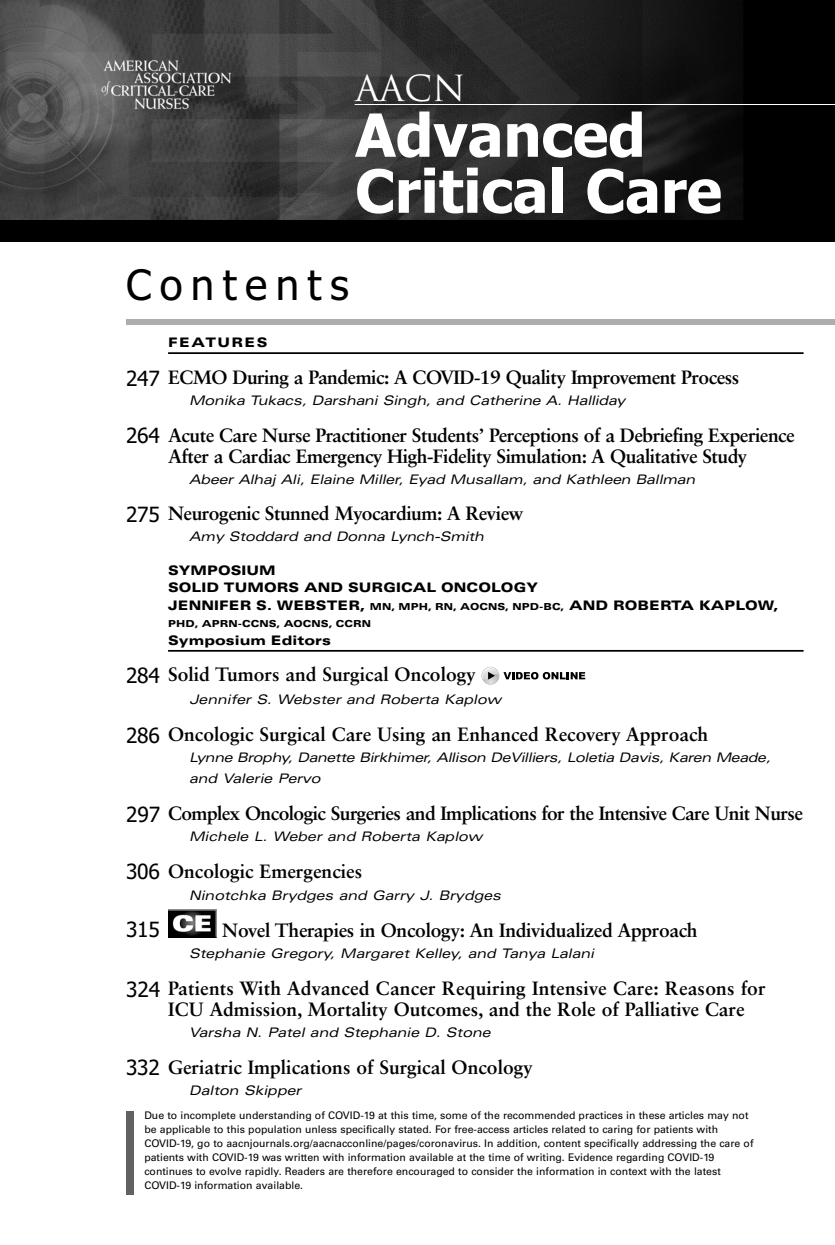
<style>
.page{position:relative;width:835px;height:1245px;background:#fff}
.page>*{position:absolute;margin:0;border:0;box-sizing:border-box;transform-origin:0 0}
.t1{font:700 59.5px/56px "Tahoma";color:#fff}
.t2{font:42px "Tahoma";letter-spacing:.2em;color:#000}
.t3{font:35px "Trajan Pro";color:#fff}
.t4{font:21px "Tahoma";color:#000}
.t5{font:700 19.25px/21px "Sabon LT Std";letter-spacing:-.025em;color:#000;text-align:center}
.t6{font:700 19.25px/21px "Sabon LT Std";color:#000}
.t7{font:italic expanded 13.12px/21px "Univers LT Std";letter-spacing:-.01em;color:#000}
.t8{font:900 expanded 13.12px/17.5px "Univers LT Std";letter-spacing:.005em;color:#000}
.t9{font:900 expanded 13.12px "Univers LT Std";letter-spacing:.105em;color:#000}
.t10{font:10.5px/14px "Univers LT Std";color:#000}
.t11{font:900 expanded 9.62px "Univers LT Std";letter-spacing:.005em;color:#000}
.s1{font-family:"Tahoma";font-weight:400;font-size:21px}
.s2{font-size:9.62px}
</style>
<div class="page">
<img style="left:0;top:0;width:835px;height:221px">
<div style="left:0;top:221px;width:835px;height:21px;background:#000"></div>
<hr style="left:168px;top:352px;width:635px;height:2px;background:#000">
<hr style="left:168px;top:650px;width:635px;height:1px;background:#000">
<svg style="left:481px;top:666px;width:104px;height:18px"></svg>
<img style="left:168px;top:909px;width:48px;height:28px">
<div style="left:127px;top:1110px;width:7px;height:84px;background:#616161"></div>
<div style="left:126px;top:319px;width:709px;height:5px;background:#adadad"></div>
<hr style="left:354px;top:104px;width:481px;height:1px;background:#fff">
<h3 class="t3" style="left:355px;top:68px;width:112px">AACN</h3>
<h1 class="t1" style="left:355px;top:112px;width:368px">Advanced<br>Critical Care</h1>
<h2 class="t2" style="left:126px;top:260px;width:224px">Contents</h2>
<p class="t9" style="left:168px;top:337px;width:101px">FEATURES</p>
<h3 class="t5" style="left:126px;top:366px;width:615px"><span class="s1">247</span> ECMO During a Pandemic: A COVID-19 Quality Improvement Process</h3>
<p class="t7" style="left:189px;top:391px;width:437px">Monika Tukacs, Darshani Singh, and Catherine A. Halliday</p>
<h3 class="t5" style="left:126px;top:424px;width:670px"><span class="s1">264</span> Acute Care Nurse Practitioner Students’ Perceptions of a Debriefing Experience<br>After a Cardiac Emergency High-Fidelity Simulation: A Qualitative Study</h3>
<p class="t7" style="left:189px;top:470px;width:507px">Abeer Alhaj Ali, Elaine Miller, Eyad Musallam, and Kathleen Ballman</p>
<h3 class="t5" style="left:126px;top:503px;width:399px"><span class="s1">275</span> Neurogenic Stunned Myocardium: A Review</h3>
<p class="t7" style="left:189px;top:527px;width:296px">Amy Stoddard and Donna Lynch-Smith</p>
<p class="t8" style="left:168px;top:562px;width:612px">SYMPOSIUM<br>SOLID TUMORS AND SURGICAL ONCOLOGY<br>JENNIFER S. WEBSTER, <span class="s2">MN, MPH, RN, AOCNS, NPD-BC,</span> AND ROBERTA KAPLOW,</p>
<p class="t11" style="left:168px;top:620px;width:204px">PHD, APRN-CCNS, AOCNS, CCRN</p>
<p class="t8" style="left:168px;top:632px;width:164px">Symposium Editors</p>
<h3 class="t6" style="left:126px;top:664px;width:351px"><span class="s1">284</span> Solid Tumors and Surgical Oncology</h3>
<p class="t7" style="left:189px;top:690px;width:314px">Jennifer S. Webster and Roberta Kaplow</p>
<h3 class="t6" style="left:126px;top:723px;width:583px"><span class="s1">286</span> Oncologic Surgical Care Using an Enhanced Recovery Approach</h3>
<p class="t7" style="left:189px;top:748px;width:583px">Lynne Brophy, Danette Birkhimer, Allison DeVilliers, Loletia Davis, Karen Meade, and Valerie Pervo</p>
<h3 class="t5" style="left:126px;top:802px;width:678px"><span class="s1">297</span> Complex Oncologic Surgeries and Implications for the Intensive Care Unit Nurse</h3>
<p class="t7" style="left:189px;top:827px;width:295px">Michele L. Weber and Roberta Kaplow</p>
<h3 class="t6" style="left:126px;top:860px;width:238px"><span class="s1">306</span> Oncologic Emergencies</h3>
<p class="t7" style="left:189px;top:886px;width:313px">Ninotchka Brydges and Garry J. Brydges</p>
<h3 class="t4" style="left:126px;top:917px;width:35px">315</h3>
<h3 class="t5" style="left:222px;top:919px;width:477px">Novel Therapies in Oncology: An Individualized Approach</h3>
<p class="t7" style="left:189px;top:944px;width:406px">Stephanie Gregory, Margaret Kelley, and Tanya Lalani</p>
<h3 class="t6" style="left:168px;top:977px;width:599px;text-indent:-42px"><span class="s1">324</span> Patients With Advanced Cancer Requiring Intensive Care: Reasons for<br>ICU Admission, Mortality Outcomes, and the Role of Palliative Care</h3>
<p class="t7" style="left:189px;top:1023px;width:303px">Varsha N. Patel and Stephanie D. Stone</p>
<h3 class="t6" style="left:126px;top:1056px;width:408px"><span class="s1">332</span> Geriatric Implications of Surgical Oncology</h3>
<p class="t7" style="left:189px;top:1080px;width:114px">Dalton Skipper</p>
<p class="t10" style="left:144px;top:1109px;width:610px">Due to incomplete understanding of COVID-19 at this time, some of the recommended practices in these articles may not be applicable to this population unless specifically stated. For free-access articles related to caring for patients with COVID-19, go to aacnjournals.org/aacnacconline/pages/coronavirus. In addition, content specifically addressing the care of patients with COVID-19 was written with information available at the time of writing. Evidence regarding COVID-19 continues to evolve rapidly. Readers are therefore encouraged to consider the information in context with the latest COVID-19 information available.</p>
</div>
